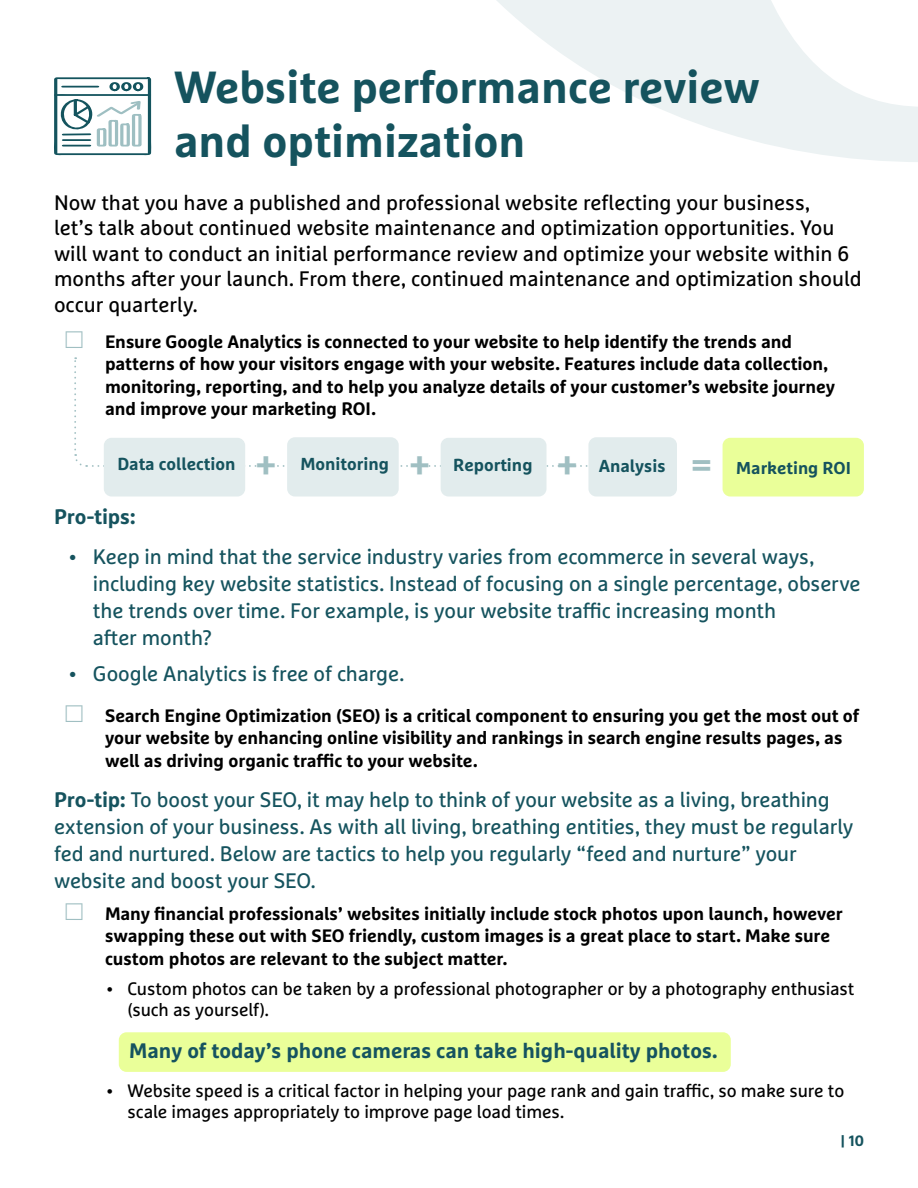
<style>
.page{position:relative;width:918px;height:1188px;background:#fff}
.page>*{position:absolute;margin:0;border:0;box-sizing:border-box;transform-origin:0 0}
.t1{font:700 45px/54px "Marselis Pro";color:#15535e}
.t2{font:21px/27px "Marselis Pro";letter-spacing:-.01em;color:#15535e}
.t3{font:21px/25.5px "Marselis Pro";color:#000}
.t4{font:700 21px "Marselis Pro";color:#155360}
.t5{font:700 21px "Marselis Pro";letter-spacing:-.005em;color:#15535e}
.t6{font:700 18px/22.5px "Marselis Pro";letter-spacing:-.005em;color:#000}
.t7{font:18px/21px "Marselis Pro";letter-spacing:-.005em;color:#000}
.t8{font:700 17.4px "Marselis Pro";color:#15535e}
.t9{font:700 15px "Marselis Pro";color:#15535e}
.s1{color:#a0bfc2}
.s2{font-size:35.1px;color:#a0bfc2}
.s3{font-size:34.8px;color:#a0bfc2}
.s4{font-weight:700}
</style>
<div class="page">
<div style="left:119px;top:1032px;width:612px;height:40px;background:#eaff99;border-radius:8px"></div>
<svg style="left:496px;top:0;width:422px;height:162px;fill:#ecf2f3"></svg>
<svg style="left:54px;top:77px;width:97px;height:79px"></svg>
<div style="left:104px;top:438px;width:141px;height:59px;background:#e2eced;border-radius:8px"></div>
<div style="left:287px;top:437px;width:112px;height:60px;background:#e2eced;border-radius:8px"></div>
<div style="left:441px;top:438px;width:106px;height:59px;background:#e2eced;border-radius:8px"></div>
<div style="left:588px;top:437px;width:89px;height:60px;background:#e2eced;border-radius:8px"></div>
<div style="left:723px;top:438px;width:141px;height:59px;background:#eaff99;border-radius:8px"></div>
<h1 class="t1" style="left:174px;top:59px;width:588px">Website performance review and optimization</h1>
<p class="t3" style="left:54px;top:189px;width:809px">Now that you have a published and professional website reflecting your business,<br>let’s talk about continued website maintenance and optimization opportunities. You will want to conduct an initial performance review and optimize your website within 6 months after your launch. From there, continued maintenance and optimization should occur quarterly.</p>
<p class="t6" style="left:105px;top:330px;width:731px;text-indent:-42px"><span class="s1">□</span> Ensure Google Analytics is connected to your website to help identify the trends and patterns of how your visitors engage with your website. Features include data collection, monitoring, reporting, and to help you analyze details of your customer’s website journey and improve your marketing ROI.</p>
<p class="t8" style="left:117px;top:453px;width:735px">Data collection <span class="s2">+</span> Monitoring <span class="s2">+</span> Reporting <span class="s2">+</span> Analysis <span class="s3">=</span> <sub>Marketing</sub> <sub>ROI</sub></p>
<p class="t5" style="left:54px;top:503px;width:83px">Pro-tips:</p>
<p class="t2" style="left:93px;top:543px;width:769px;text-indent:-24px">• Keep in mind that the service industry varies from ecommerce in several ways, including key website statistics. Instead of focusing on a single percentage, observe the trends over time. For example, is your website traffic increasing month<br>after month?</p>
<p class="t2" style="left:69px;top:660px;width:337px">• Google Analytics is free of charge.</p>
<p class="t6" style="left:105px;top:704px;width:756px;text-indent:-42px"><span class="s1">□</span> Search Engine Optimization (SEO) is a critical component to ensuring you get the most out of your website by enhancing online visibility and rankings in search engine results pages, as well as driving organic traffic to your website.</p>
<p class="t2" style="left:54px;top:786px;width:801px"><span class="s4">Pro-tip:</span> To boost your SEO, it may help to think of your website as a living, breathing extension of your business. As with all living, breathing entities, they must be regularly fed and nurtured. Below are tactics to help you regularly “feed and nurture” your website and boost your SEO.</p>
<p class="t6" style="left:105px;top:902px;width:739px;text-indent:-42px"><span class="s1">□</span> Many financial professionals’ websites initially include stock photos upon launch, however swapping these out with SEO friendly, custom images is a great place to start. Make sure custom photos are relevant to the subject matter.</p>
<p class="t7" style="left:128px;top:977px;width:728px;text-indent:-21px">• Custom photos can be taken by a professional photographer or by a photography enthusiast (such as yourself).</p>
<p class="t4" style="left:129px;top:1037px;width:590px">Many of today’s phone cameras can take high-quality photos.</p>
<p class="t7" style="left:128px;top:1079px;width:718px;text-indent:-21px">• Website speed is a critical factor in helping your page rank and gain traffic, so make sure to scale images appropriately to improve page load times.</p>
<p class="t9" style="left:841px;top:1131px;width:25px">| 10</p>
</div>
